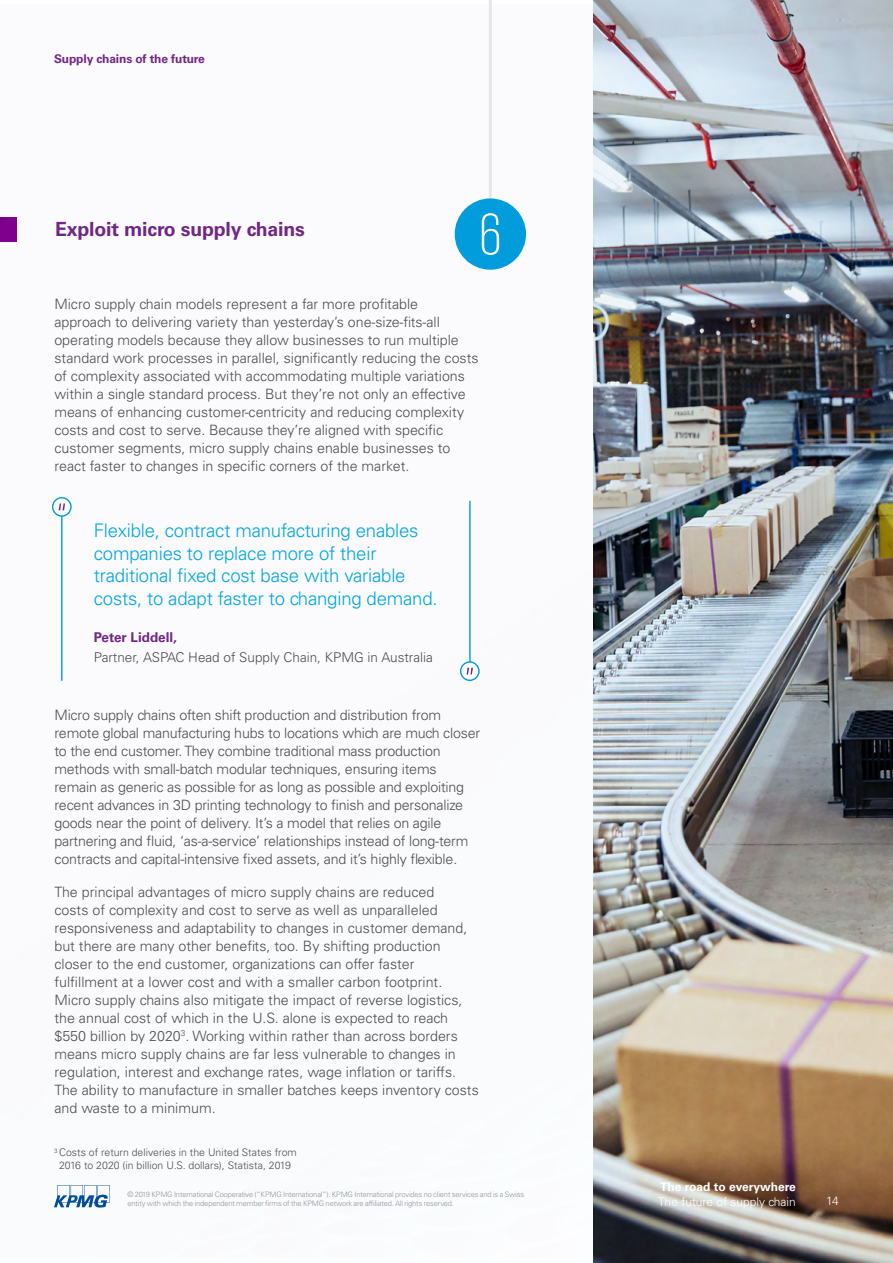
<style>
.page{position:relative;width:893px;height:1263px;background:#fff}
.page>*{position:absolute;margin:0;border:0;box-sizing:border-box;transform-origin:0 0}
.t1{font:300 60.6px "KPMG";color:#fff}
.t2{font:700 19.5px "Univers LT Std";letter-spacing:-.01em;color:#702784}
.t3{font:300 18.75px/22.5px "Univers LT Std";letter-spacing:-.01em;color:#00a6e0}
.t4{font:300 14.25px/18px "Univers LT Std";color:#4d4d4f}
.t5{font:300 13.5px "Univers LT Std";color:#4d4d4f}
.t6{font:700 13.5px "Univers LT Std";color:#702784}
.t7{font:300 12px "Univers LT Std";color:#fff}
.t8{font:700 12px "Univers LT Std";letter-spacing:-.01em;color:#702784}
.t9{font:700 12px "Univers LT Std";color:#fff}
.t10{font:300 10.5px/12.6px "Univers LT Std";color:#4d4d4f;text-align:center}
.t11{font:300 7.5px/9px "Univers LT Std";letter-spacing:-.02em;color:#939598}
</style>
<div class="page">
<img style="left:0;top:217px;width:17px;height:24px">
<hr style="left:489px;top:0;width:3px;height:228px;background:#e6e7e8">
<div style="left:456px;top:200px;width:69px;height:68px;background:#009cdc;border-radius:50%"></div>
<div style="left:455px;top:198px;width:71px;height:72px;border:3px solid #009cdc;border-radius:50%"></div>
<img style="left:593px;top:0;width:300px;height:1263px">
<hr style="left:469px;top:501px;width:2px;height:166px;background:#009cdc">
<hr style="left:61px;top:498px;width:2px;height:182px;background:#009cdc">
<svg style="left:53px;top:498px;width:18px;height:18px"></svg>
<div style="left:52px;top:497px;width:20px;height:20px;border:1px solid #009cdc;border-radius:50%"></div>
<svg style="left:59px;top:503px;width:6px;height:7px"></svg>
<svg style="left:461px;top:662px;width:18px;height:18px"></svg>
<div style="left:460px;top:661px;width:20px;height:20px;border:1px solid #009cdc;border-radius:50%"></div>
<svg style="left:467px;top:668px;width:6px;height:6px"></svg>
<p class="t8" style="left:54px;top:52px;width:152px">Supply chains of the future</p>
<h2 class="t2" style="left:55px;top:218px;width:251px">Exploit micro supply chains</h2>
<h1 class="t1" style="left:480px;top:205px;width:22px">6</h1>
<p class="t4" style="left:54px;top:295px;width:426px">Micro supply chain models represent a far more profitable approach to delivering variety than yesterday’s one-size-fits-all operating models because they allow businesses to run multiple standard work processes in parallel, significantly reducing the costs of complexity associated with accommodating multiple variations within a single standard process. But they’re not only an effective means of enhancing customer-centricity and reducing complexity costs and cost to serve. Because they’re aligned with specific customer segments, micro supply chains enable businesses to react faster to changes in specific corners of the market.</p>
<h3 class="t3" style="left:94px;top:519px;width:345px">Flexible, contract manufacturing enables companies to replace more of their traditional fixed cost base with variable costs, to adapt faster to changing demand.</h3>
<p class="t6" style="left:94px;top:629px;width:85px">Peter Liddell,</p>
<p class="t5" style="left:94px;top:649px;width:341px">Partner, ASPAC Head of Supply Chain, KPMG in Australia</p>
<p class="t4" style="left:54px;top:706px;width:427px">Micro supply chains often shift production and distribution from remote global manufacturing hubs to locations which are much closer to the end customer. They combine traditional mass production methods with small-batch modular techniques, ensuring items remain as generic as possible for as long as possible and exploiting recent advances in 3D printing technology to finish and personalize goods near the point of delivery. It’s a model that relies on agile partnering and fluid, ‘as-a-service’ relationships instead of long-term contracts and capital-intensive fixed assets, and it’s highly flexible.</p>
<p class="t4" style="left:54px;top:883px;width:426px">The principal advantages of micro supply chains are reduced<br>costs of complexity and cost to serve as well as unparalleled responsiveness and adaptability to changes in customer demand, but there are many other benefits, too. By shifting production closer to the end customer, organizations can offer faster fulfillment at a lower cost and with a smaller carbon footprint.<br>Micro supply chains also mitigate the impact of reverse logistics, the annual cost of which in the U.S. alone is expected to reach $550 billion by 2020<sup>3</sup>. Working within rather than across borders means micro supply chains are far less vulnerable to changes in regulation, interest and exchange rates, wage inflation or tariffs.<br>The ability to manufacture in smaller batches keeps inventory costs and waste to a minimum.</p>
<p class="t10" style="left:54px;top:1146px;width:244px"><sup>3</sup> Costs of return deliveries in the United States from<br>2016 to 2020 (in billion U.S. dollars), Statista, 2019</p>
<p class="t11" style="left:127px;top:1190px;width:398px">© 2019 KPMG International Cooperative (“KPMG International”). KPMG International provides no client services and is a Swiss entity with which the independent member firms of the KPMG network are affiliated. All rights reserved.</p>
<p class="t9" style="left:660px;top:1179px;width:137px">The road to everywhere</p>
<p class="t7" style="left:658px;top:1194px;width:139px">The future of supply chain</p>
<p class="t7" style="left:826px;top:1194px;width:14px">14</p>
</div>
